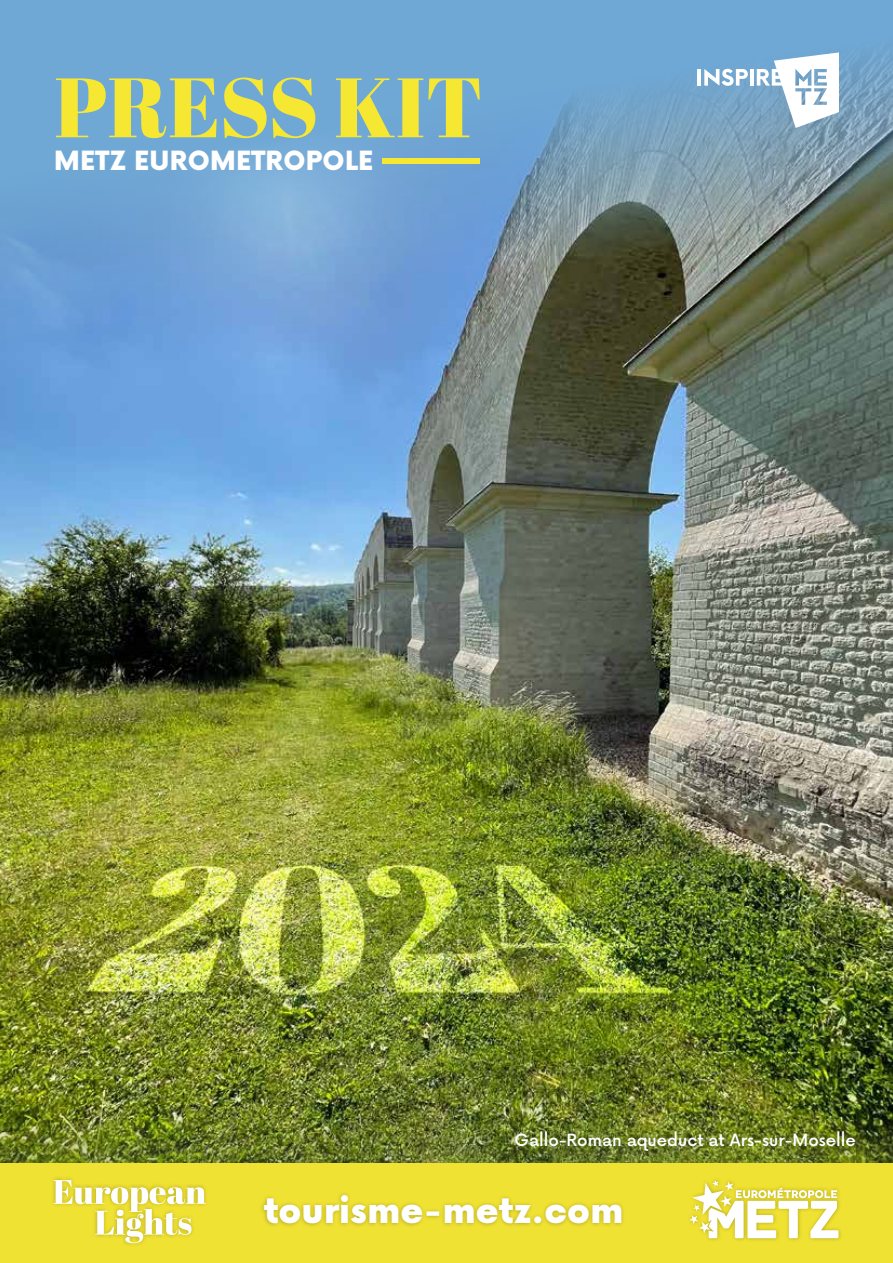
<style>
.page{position:relative;width:893px;height:1263px;background:#fff}
.page>*{position:absolute;margin:0;border:0;box-sizing:border-box;transform-origin:0 0}
.t1{font:84px "Abril Fatface";color:#f6e733}
.t2{font:900 36px "Now Alt";color:#fff}
.t3{font:900 25.8px "Now Alt";letter-spacing:.015em;color:#fff}
.t4{font:500 16.5px "Now Alt";color:#fff}
</style>
<div class="page">
<img style="left:0;top:514px;width:893px;height:532px">
<img style="left:0;top:1046px;width:893px;height:117px">
<div style="left:0;top:1163px;width:893px;height:100px;background:#f0e232"></div>
<div style="left:49px;top:1176px;width:794px;height:72px;background:#000;opacity:.25"></div>
<svg style="left:54px;top:1180px;width:152px;height:63px"></svg>
<svg style="left:689px;top:1180px;width:149px;height:58px"></svg>
<svg style="left:0;top:0;width:893px;height:514px;background:#6c93b0"></svg>
<hr style="left:697px;top:69px;width:4px;height:17px;background:#fff">
<svg style="left:704px;top:69px;width:44px;height:17px"></svg>
<hr style="left:750px;top:69px;width:3px;height:17px;background:#fff">
<svg style="left:757px;top:52px;width:82px;height:76px"></svg>
<div style="left:382px;top:158px;width:98px;height:6px;background:#f6e733"></div>
<h1 class="t1" style="left:55px;top:48px;width:430px">PRESS KIT</h1>
<h3 class="t3" style="left:54px;top:142px;width:321px">METZ EUROMETROPOLE</h3>
<p class="t4" style="left:514px;top:1127px;width:343px">Gallo-Roman aqueduct at Ars-sur-Moselle</p>
<h2 class="t2" style="left:264px;top:1184px;width:361px">tourisme-metz.com</h2>
</div>
